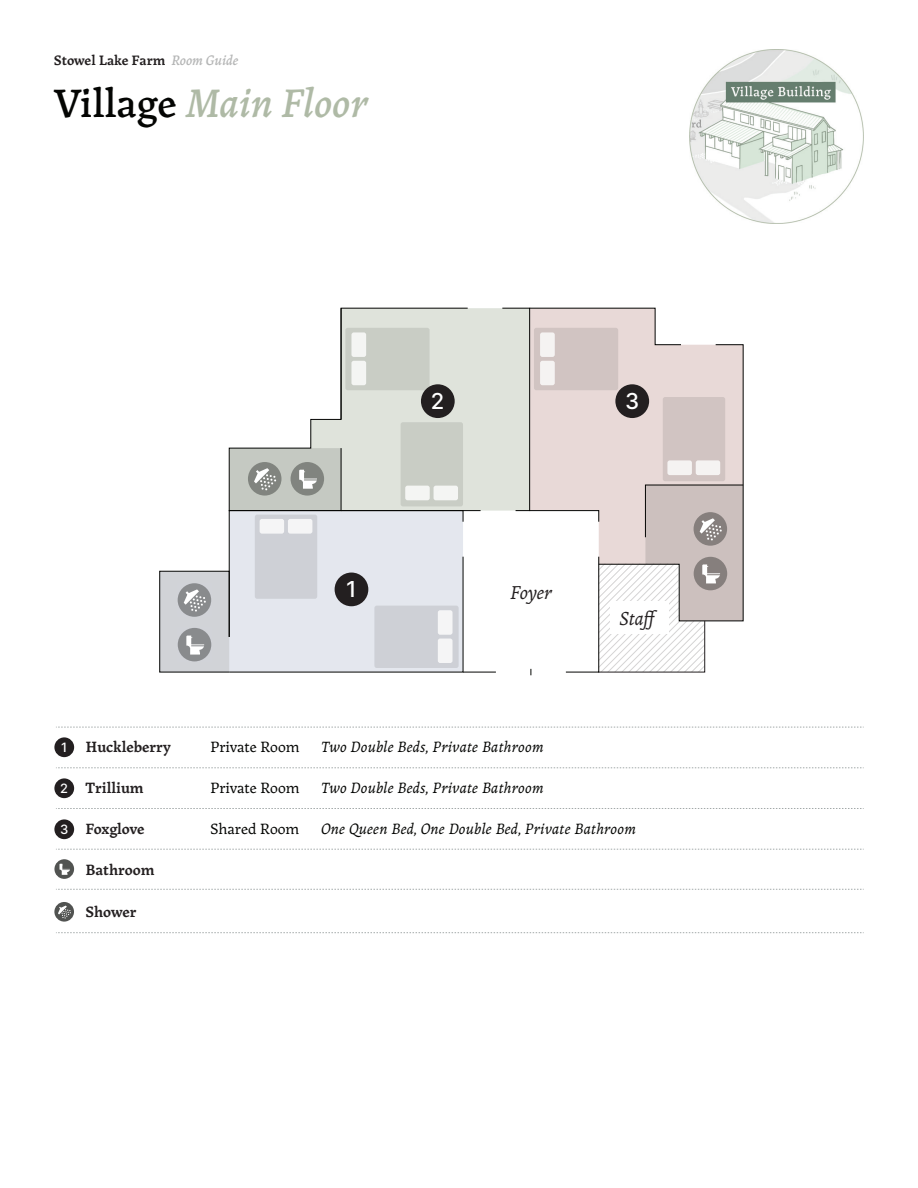
<style>
.page{position:relative;width:918px;height:1188px;background:#fff}
.page>*{position:absolute;margin:0;border:0;box-sizing:border-box;transform-origin:0 0}
.t1{font:italic 500 48px "Landa";color:#afbaa6}
.t2{font:italic 22.5px "Landa";color:#231f20}
.t3{font:22.05px "Inter";color:#fff}
.t4{font:italic 18px "Landa";letter-spacing:.02em;color:#040503}
.t5{font:600 18px "Landa";color:#231f20}
.t6{font:600 16.5px "Landa";color:#231f20}
.s1{font-weight:500;font-style:italic;color:#b5b6b6}
.s2{font-style:normal;color:#040503}
.s3{font-family:"Inter";font-weight:400;font-size:12.9px;color:#fff}
.s4{font-style:normal}
</style>
<div class="page">
<div style="left:54px;top:737px;width:20px;height:20px;background:#231f20;border-radius:50%"></div>
<div style="left:54px;top:778px;width:20px;height:20px;background:#231f20;border-radius:50%"></div>
<div style="left:54px;top:819px;width:20px;height:20px;background:#231f20;border-radius:50%"></div>
<svg style="left:54px;top:859px;width:20px;height:20px"></svg>
<svg style="left:60px;top:864px;width:10px;height:11px"></svg>
<svg style="left:54px;top:902px;width:20px;height:20px"></svg>
<svg style="left:58px;top:906px;width:13px;height:13px"></svg>
<svg style="left:56px;top:849px;width:808px;height:1px"></svg>
<svg style="left:56px;top:889px;width:808px;height:1px"></svg>
<svg style="left:56px;top:932px;width:808px;height:1px"></svg>
<svg style="left:56px;top:808px;width:808px;height:1px"></svg>
<svg style="left:56px;top:768px;width:808px;height:1px"></svg>
<svg style="left:56px;top:727px;width:808px;height:1px"></svg>
<img style="left:690px;top:49px;width:174px;height:174px">
<div style="left:468px;top:308px;width:34px;height:203px;background:#dfe3db"></div>
<hr style="left:341px;top:510px;width:140px;height:1px;background:#040503">
<svg style="left:159px;top:307px;width:309px;height:366px"></svg>
<hr style="left:463px;top:672px;width:33px;height:1px;background:#040503">
<svg style="left:502px;top:307px;width:242px;height:368px"></svg>
<div style="left:610px;top:601px;width:58px;height:33px;background:#fff"></div>
<p class="t6" style="left:54px;top:49px;width:186px">Stowel Lake Farm <span class="s1">Room Guide</span></p>
<h1 class="t1" style="left:54px;top:73px;width:315px"><span class="s2">Village</span> Main Floor</h1>
<p class="t3" style="left:346px;top:573px;width:12px">1</p>
<p class="t3" style="left:431px;top:385px;width:15px">2</p>
<p class="t3" style="left:625px;top:385px;width:16px">3</p>
<p class="t2" style="left:510px;top:579px;width:43px">Foyer</p>
<p class="t2" style="left:619px;top:605px;width:43px">Staff</p>
<p class="t5" style="left:61px;top:736px;width:111px"><span class="s3">1</span> Huckleberry</p>
<p class="t4" style="left:210px;top:736px;width:335px"><span class="s4">Private Room</span> Two Double Beds, Private Bathroom</p>
<p class="t5" style="left:60px;top:777px;width:85px"><span class="s3">2</span> Trillium</p>
<p class="t4" style="left:210px;top:777px;width:335px"><span class="s4">Private Room</span> Two Double Beds, Private Bathroom</p>
<p class="t5" style="left:60px;top:818px;width:86px"><span class="s3">3</span> Foxglove</p>
<p class="t4" style="left:210px;top:818px;width:427px"><span class="s4">Shared Room</span> One Queen Bed, One Double Bed, Private Bathroom</p>
<p class="t5" style="left:86px;top:858px;width:70px">Bathroom</p>
<p class="t5" style="left:86px;top:900px;width:52px">Shower</p>
</div>
